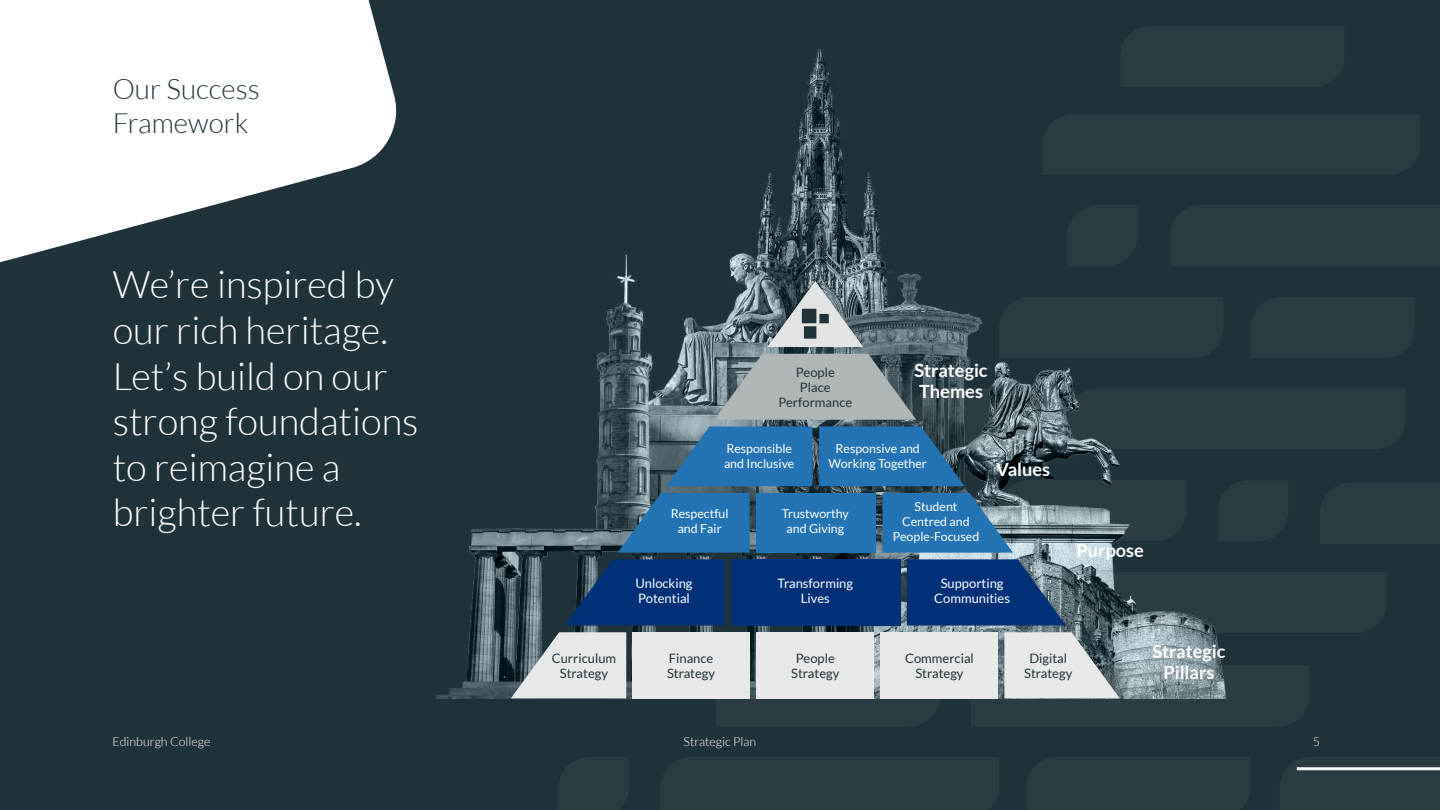
<style>
.page{position:relative;width:1440px;height:810px;background:#21333a}
.page>*{position:absolute;margin:0;border:0;box-sizing:border-box;transform-origin:0 0}
.t1{font:300 38.03px/45.6px "Lato";color:#fff}
.t2{font:300 27.9px/33.5px "Lato";color:#21333a}
.t3{font:700 18.15px/21.1px "Lato";color:#fff;text-align:center}
.t4{font:12.98px/15.1px "Lato";color:#21333a;text-align:center}
.t5{font:12.98px/15.1px "Lato";color:#fff;text-align:center}
.t6{font:300 12.45px "Lato";color:#fff}
.t7{font:12.38px/15.1px "Lato";color:#fff;text-align:center}
</style>
<div class="page">
<svg style="left:0;top:0;width:397px;height:263px;fill:#fff"></svg>
<img style="left:436px;top:49px;width:677px;height:649px">
<svg style="left:511px;top:559px;width:716px;height:140px;background:#70849c"></svg>
<svg style="left:618px;top:281px;width:514px;height:272px"></svg>
<svg style="left:1296px;top:767px;width:144px;height:4px"></svg>
<hr style="left:1297px;top:767px;width:143px;height:3px;background:#fff">
<h2 class="t2" style="left:113px;top:73px;width:148px">Our Success<br>Framework</h2>
<h1 class="t1" style="left:113px;top:262px;width:307px">We’re inspired by our rich heritage.<br>Let’s build on our strong foundations to reimagine a brighter future.</h1>
<h3 class="t3" style="left:914px;top:359px;width:75px;text-align:left">Strategic<br>Themes</h3>
<p class="t4" style="left:778px;top:364px;width:75px">People<br>Place<br>Performance</p>
<p class="t7" style="left:724px;top:441px;width:72px;text-align:left">Responsible and Inclusive</p>
<p class="t7" style="left:828px;top:441px;width:100px">Responsive and<br>Working Together</p>
<h3 class="t3" style="left:996px;top:459px;width:56px">Values</h3>
<p class="t7" style="left:671px;top:506px;width:59px">Respectful and Fair</p>
<p class="t7" style="left:782px;top:506px;width:69px">Trustworthy and Giving</p>
<p class="t7" style="left:893px;top:499px;width:88px">Student<br>Centred and<br>People-Focused</p>
<p class="t5" style="left:635px;top:576px;width:59px;text-align:left">Unlocking<br>Potential</p>
<p class="t5" style="left:777px;top:576px;width:77px">Transforming<br>Lives</p>
<p class="t5" style="left:934px;top:575px;width:77px">Supporting<br>Communities</p>
<h3 class="t3" style="left:1077px;top:540px;width:69px">Purpose</h3>
<p class="t4" style="left:552px;top:651px;width:66px">Curriculum<br>Strategy</p>
<p class="t4" style="left:667px;top:651px;width:50px;text-align:left">Finance<br>Strategy</p>
<p class="t4" style="left:791px;top:651px;width:50px">People<br>Strategy</p>
<p class="t4" style="left:905px;top:651px;width:70px">Commercial<br>Strategy</p>
<p class="t4" style="left:1024px;top:651px;width:50px">Digital<br>Strategy</p>
<h3 class="t3" style="left:1152px;top:641px;width:75px">Strategic<br>Pillars</h3>
<p class="t6" style="left:113px;top:735px;width:99px">Edinburgh College</p>
<p class="t6" style="left:684px;top:735px;width:74px">Strategic Plan</p>
<p class="t6" style="left:1313px;top:735px;width:9px">5</p>
</div>
